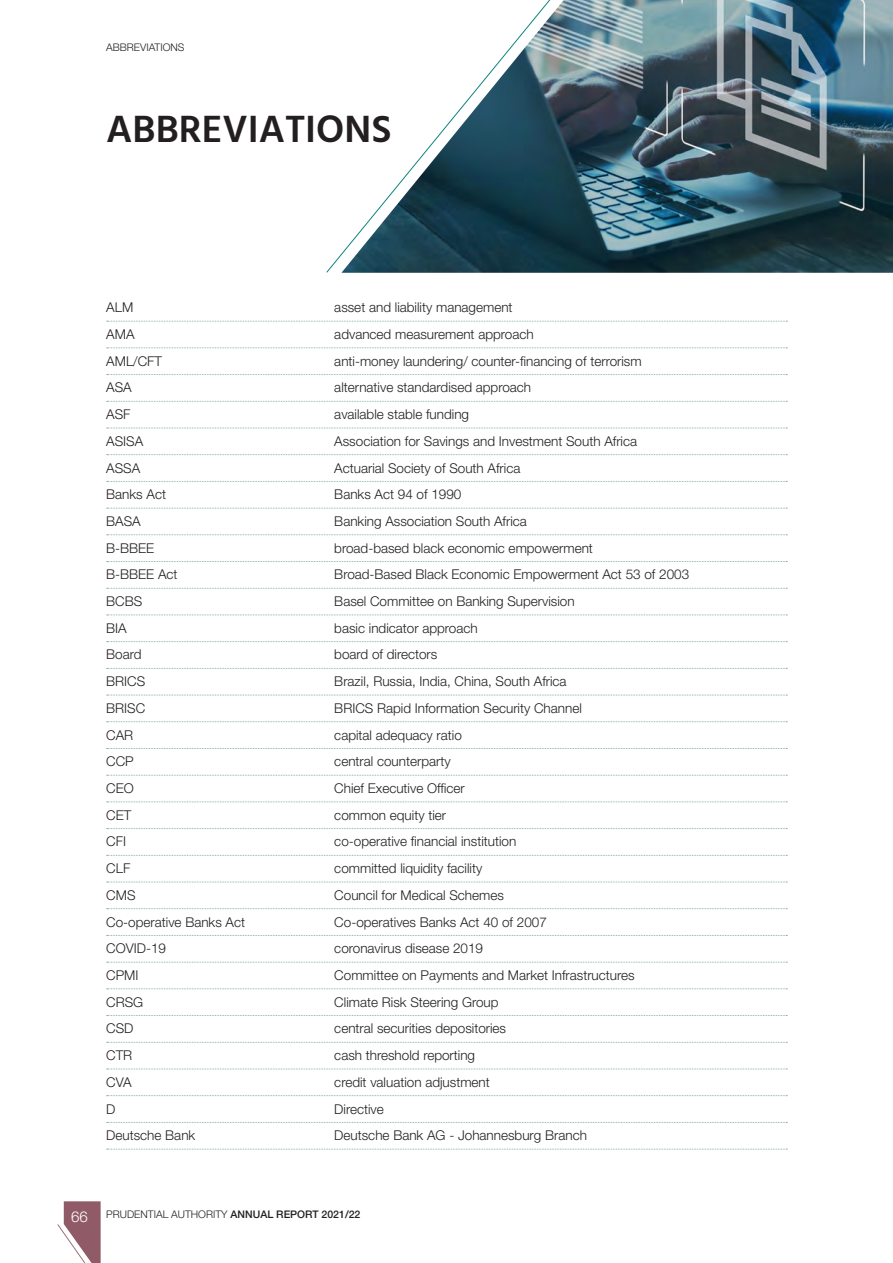
<style>
.page{position:relative;width:893px;height:1263px;background:#fff}
.page>*{position:absolute;margin:0;border:0;box-sizing:border-box;transform-origin:0 0}
.HEADING_1{font:600 39px "Hind Siliguri";color:#231f20}
.BODY_TEXT{font:300 13.5px "Helvetica Neue LT Pro";color:#231f20}
.t1{font:300 10.5px "Helvetica Neue LT Pro";color:#231f20}
.s1{font-size:15px;color:#fff}
.s2{font-weight:500}
</style>
<div class="page">
<svg style="left:57px;top:1201px;width:44px;height:62px"></svg>
<svg style="left:107px;top:321px;width:680px;height:1px"></svg>
<svg style="left:107px;top:347px;width:680px;height:1px"></svg>
<svg style="left:107px;top:374px;width:680px;height:1px"></svg>
<svg style="left:107px;top:401px;width:680px;height:1px"></svg>
<svg style="left:107px;top:428px;width:680px;height:1px"></svg>
<svg style="left:107px;top:454px;width:680px;height:1px"></svg>
<svg style="left:107px;top:481px;width:680px;height:1px"></svg>
<svg style="left:107px;top:508px;width:680px;height:1px"></svg>
<svg style="left:107px;top:534px;width:680px;height:1px"></svg>
<svg style="left:107px;top:561px;width:680px;height:1px"></svg>
<svg style="left:107px;top:588px;width:680px;height:1px"></svg>
<svg style="left:107px;top:614px;width:680px;height:1px"></svg>
<svg style="left:107px;top:641px;width:680px;height:1px"></svg>
<svg style="left:107px;top:668px;width:680px;height:1px"></svg>
<svg style="left:107px;top:695px;width:680px;height:1px"></svg>
<svg style="left:107px;top:721px;width:680px;height:1px"></svg>
<svg style="left:107px;top:748px;width:680px;height:1px"></svg>
<svg style="left:107px;top:775px;width:680px;height:1px"></svg>
<svg style="left:107px;top:801px;width:680px;height:1px"></svg>
<svg style="left:107px;top:828px;width:680px;height:1px"></svg>
<svg style="left:107px;top:855px;width:680px;height:1px"></svg>
<svg style="left:107px;top:882px;width:680px;height:1px"></svg>
<svg style="left:107px;top:908px;width:680px;height:1px"></svg>
<svg style="left:107px;top:935px;width:680px;height:1px"></svg>
<svg style="left:107px;top:962px;width:680px;height:1px"></svg>
<svg style="left:107px;top:988px;width:680px;height:1px"></svg>
<svg style="left:107px;top:1015px;width:680px;height:1px"></svg>
<svg style="left:107px;top:1042px;width:680px;height:1px"></svg>
<svg style="left:107px;top:1068px;width:680px;height:1px"></svg>
<svg style="left:107px;top:1095px;width:680px;height:1px"></svg>
<svg style="left:107px;top:1122px;width:680px;height:1px"></svg>
<svg style="left:107px;top:1149px;width:680px;height:1px"></svg>
<img style="left:341px;top:0;width:552px;height:273px">
<p class="t1" style="left:106px;top:40px;width:80px">ABBREVIATIONS</p>
<p class="HEADING_1" style="left:106px;top:100px;width:287px">ABBREVIATIONS</p>
<p class="BODY_TEXT" style="left:106px;top:299px;width:29px">ALM</p>
<p class="BODY_TEXT" style="left:334px;top:299px;width:180px">asset and liability management</p>
<p class="BODY_TEXT" style="left:106px;top:326px;width:30px">AMA</p>
<p class="BODY_TEXT" style="left:334px;top:326px;width:201px">advanced measurement approach</p>
<p class="BODY_TEXT" style="left:106px;top:353px;width:57px">AML/CFT</p>
<p class="BODY_TEXT" style="left:334px;top:353px;width:309px">anti-money laundering/ counter-financing of terrorism</p>
<p class="BODY_TEXT" style="left:106px;top:379px;width:27px">ASA</p>
<p class="BODY_TEXT" style="left:334px;top:379px;width:198px">alternative standardised approach</p>
<p class="BODY_TEXT" style="left:106px;top:406px;width:26px">ASF</p>
<p class="BODY_TEXT" style="left:334px;top:406px;width:136px">available stable funding</p>
<p class="BODY_TEXT" style="left:106px;top:433px;width:39px">ASISA</p>
<p class="BODY_TEXT" style="left:334px;top:433px;width:304px">Association for Savings and Investment South Africa</p>
<p class="BODY_TEXT" style="left:106px;top:459px;width:36px">ASSA</p>
<p class="BODY_TEXT" style="left:334px;top:459px;width:188px">Actuarial Society of South Africa</p>
<p class="BODY_TEXT" style="left:106px;top:486px;width:61px">Banks Act</p>
<p class="BODY_TEXT" style="left:334px;top:486px;width:129px">Banks Act 94 of 1990</p>
<p class="BODY_TEXT" style="left:106px;top:513px;width:36px">BASA</p>
<p class="BODY_TEXT" style="left:334px;top:513px;width:194px">Banking Association South Africa</p>
<p class="BODY_TEXT" style="left:106px;top:540px;width:50px">B-BBEE</p>
<p class="BODY_TEXT" style="left:334px;top:540px;width:260px">broad-based black economic empowerment</p>
<p class="BODY_TEXT" style="left:106px;top:566px;width:73px">B-BBEE Act</p>
<p class="BODY_TEXT" style="left:334px;top:566px;width:356px">Broad-Based Black Economic Empowerment Act 53 of 2003</p>
<p class="BODY_TEXT" style="left:106px;top:593px;width:38px">BCBS</p>
<p class="BODY_TEXT" style="left:334px;top:593px;width:242px">Basel Committee on Banking Supervision</p>
<p class="BODY_TEXT" style="left:106px;top:620px;width:22px">BIA</p>
<p class="BODY_TEXT" style="left:334px;top:620px;width:145px">basic indicator approach</p>
<p class="BODY_TEXT" style="left:106px;top:646px;width:37px">Board</p>
<p class="BODY_TEXT" style="left:334px;top:646px;width:105px">board of directors</p>
<p class="BODY_TEXT" style="left:106px;top:673px;width:41px">BRICS</p>
<p class="BODY_TEXT" style="left:334px;top:673px;width:234px">Brazil, Russia, India, China, South Africa</p>
<p class="BODY_TEXT" style="left:106px;top:700px;width:41px">BRISC</p>
<p class="BODY_TEXT" style="left:334px;top:700px;width:249px">BRICS Rapid Information Security Channel</p>
<p class="BODY_TEXT" style="left:106px;top:726px;width:29px">CAR</p>
<p class="BODY_TEXT" style="left:334px;top:726px;width:129px">capital adequacy ratio</p>
<p class="BODY_TEXT" style="left:106px;top:753px;width:29px">CCP</p>
<p class="BODY_TEXT" style="left:334px;top:753px;width:118px">central counterparty</p>
<p class="BODY_TEXT" style="left:106px;top:780px;width:29px">CEO</p>
<p class="BODY_TEXT" style="left:334px;top:780px;width:132px">Chief Executive Officer</p>
<p class="BODY_TEXT" style="left:106px;top:807px;width:27px">CET</p>
<p class="BODY_TEXT" style="left:334px;top:807px;width:113px">common equity tier</p>
<p class="BODY_TEXT" style="left:106px;top:833px;width:21px">CFI</p>
<p class="BODY_TEXT" style="left:334px;top:833px;width:184px">co-operative financial institution</p>
<p class="BODY_TEXT" style="left:106px;top:860px;width:26px">CLF</p>
<p class="BODY_TEXT" style="left:334px;top:860px;width:149px">committed liquidity facility</p>
<p class="BODY_TEXT" style="left:106px;top:887px;width:31px">CMS</p>
<p class="BODY_TEXT" style="left:334px;top:887px;width:171px">Council for Medical Schemes</p>
<p class="BODY_TEXT" style="left:106px;top:913px;width:140px">Co-operative Banks Act</p>
<p class="BODY_TEXT" style="left:334px;top:913px;width:214px">Co-operatives Banks Act 40 of 2007</p>
<p class="BODY_TEXT" style="left:106px;top:940px;width:61px">COVID-19</p>
<p class="BODY_TEXT" style="left:334px;top:940px;width:150px">coronavirus disease 2019</p>
<p class="BODY_TEXT" style="left:106px;top:967px;width:34px">CPMI</p>
<p class="BODY_TEXT" style="left:334px;top:967px;width:302px">Committee on Payments and Market Infrastructures</p>
<p class="BODY_TEXT" style="left:106px;top:994px;width:39px">CRSG</p>
<p class="BODY_TEXT" style="left:334px;top:994px;width:166px">Climate Risk Steering Group</p>
<p class="BODY_TEXT" style="left:106px;top:1020px;width:29px">CSD</p>
<p class="BODY_TEXT" style="left:334px;top:1020px;width:173px">central securities depositories</p>
<p class="BODY_TEXT" style="left:106px;top:1047px;width:28px">CTR</p>
<p class="BODY_TEXT" style="left:334px;top:1047px;width:142px">cash threshold reporting</p>
<p class="BODY_TEXT" style="left:106px;top:1074px;width:27px">CVA</p>
<p class="BODY_TEXT" style="left:334px;top:1074px;width:157px">credit valuation adjustment</p>
<p class="BODY_TEXT" style="left:106px;top:1100px;width:11px">D</p>
<p class="BODY_TEXT" style="left:334px;top:1100px;width:51px">Directive</p>
<p class="BODY_TEXT" style="left:106px;top:1127px;width:91px">Deutsche Bank</p>
<p class="BODY_TEXT" style="left:334px;top:1127px;width:254px">Deutsche Bank AG - Johannesburg Branch</p>
<p class="t1" style="left:71px;top:1208px;width:291px"><span class="s1">66</span> PRUDENTIAL AUTHORITY <span class="s2">ANNUAL REPORT 2021/22</span></p>
</div>
